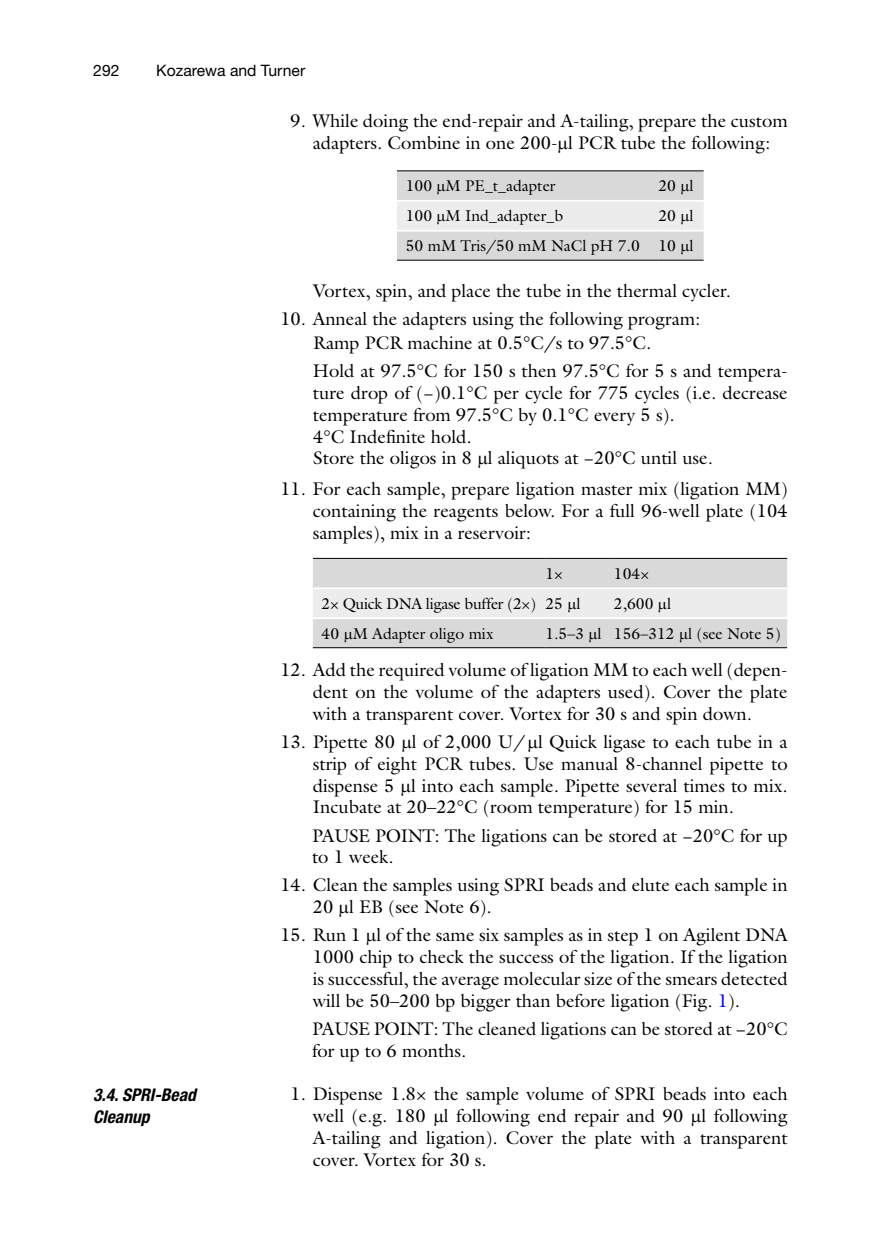
<style>
.page{position:relative;width:882px;height:1260px;background:#fff}
.page>*{position:absolute;margin:0;border:0;box-sizing:border-box;transform-origin:0 0}
.t1{font:18.38px/21.9px "Galliard";color:#000}
.t2{font:italic 700 condensed 17.5px/22.8px "Helvetica Neue";color:#000}
.t3{font:15.75px/29.9px "Galliard";color:#000;text-align:right}
.t4{font:15.75px "Galliard";letter-spacing:-.02em;color:#000}
.t5{font:15.75px "Helvetica Neue";color:#000}
.s1{color:#0000fa}
</style>
<div class="page">
<hr style="left:658px;top:260px;width:46px;height:1px;background:#000">
<hr style="left:397px;top:260px;width:261px;height:1px;background:#000">
<hr style="left:397px;top:170px;width:261px;height:1px;background:#000">
<hr style="left:658px;top:170px;width:46px;height:1px;background:#000">
<svg style="left:397px;top:171px;width:307px;height:89px;background:#dedede"></svg>
<svg style="left:313px;top:558px;width:474px;height:90px;background:#dcdcdc"></svg>
<p class="t5" style="left:93px;top:61px;width:28px">292</p>
<p class="t5" style="left:156px;top:61px;width:151px">Kozarewa and Turner</p>
<p class="t1" style="left:291px;top:110px;width:499px;text-align:center">9. While doing the end-repair and A-tailing, prepare the custom adapters. Combine in one 200- l PCR tube the following:</p>
<p class="t3" style="left:406px;top:171px;width:151px">100 M PE_t_adapter</p>
<p class="t3" style="left:658px;top:171px;width:37px">20 l</p>
<p class="t3" style="left:406px;top:201px;width:159px">100 M Ind_adapter_b</p>
<p class="t3" style="left:406px;top:201px;width:289px">20 l<br>50 mM Tris/50 mM NaCl pH 7.0 10 l</p>
<p class="t1" style="left:313px;top:279px;width:419px">Vortex, spin, and place the tube in the thermal cycler.</p>
<p class="t1" style="left:313px;top:306px;width:389px;line-height:24.3px;text-indent:-33px">10. Anneal the adapters using the following program:<br>Ramp PCR machine at 0.5°C/s to 97.5°C.</p>
<p class="t1" style="left:313px;top:359px;width:476px">Hold at 97.5°C for 150 s then 97.5°C for 5 s and tempera&shy;ture drop of (−)0.1°C per cycle for 775 cycles (i.e. decrease temperature from 97.5°C by 0.1°C every 5 s).<br>4°C Indefinite hold.<br>Store the oligos in 8 l aliquots at −20°C until use.</p>
<p class="t1" style="left:313px;top:477px;width:476px;text-align:justify;text-indent:-33px">11. For each sample, prepare ligation master mix (ligation MM) containing the reagents below. For a full 96-well plate (104 samples), mix in a reservoir:</p>
<p class="t3" style="left:545px;top:558px;width:19px">1×</p>
<p class="t3" style="left:614px;top:558px;width:37px">104×</p>
<p class="t4" style="left:322px;top:593px;width:260px">2× Quick DNA ligase buffer (2×) 25 l</p>
<p class="t3" style="left:614px;top:588px;width:59px">2,600 l</p>
<p class="t3" style="left:322px;top:618px;width:173px">40 M Adapter oligo mix</p>
<p class="t3" style="left:545px;top:618px;width:237px">1.5–3 l 156–312 l (see Note 5)</p>
<p class="t1" style="left:313px;top:659px;width:476px;text-align:justify;text-indent:-33px">12. Add the required volume of ligation MM to each well (depen&shy;dent on the volume of the adapters used). Cover the plate with a transparent cover. Vortex for 30 s and spin down.</p>
<p class="t1" style="left:313px;top:730px;width:476px;text-align:justify;text-indent:-33px">13. Pipette 80 l of 2,000 U/ l Quick ligase to each tube in a strip of eight PCR tubes. Use manual 8-channel pipette to dispense 5 l into each sample. Pipette several times to mix.<br>Incubate at 20–22°C (room temperature) for 15 min.</p>
<p class="t1" style="left:312px;top:824px;width:477px">PAUSE POINT: The ligations can be stored at −20°C for up to 1 week.</p>
<p class="t1" style="left:313px;top:874px;width:476px;text-indent:-33px">14. Clean the samples using SPRI beads and elute each sample in<br>20 l EB (see Note 6).</p>
<p class="t1" style="left:313px;top:924px;width:476px;text-align:justify;text-indent:-33px">15. Run 1 l of the same six samples as in step 1 on Agilent DNA 1000 chip to check the success of the ligation. If the ligation is successful, the average molecular size of the smears detected will be 50–200 bp bigger than before ligation (Fig. <span class="s1">1</span>).</p>
<p class="t1" style="left:312px;top:1017px;width:477px">PAUSE POINT: The cleaned ligations can be stored at −20°C for up to 6 months.</p>
<p class="t1" style="left:313px;top:1083px;width:476px;text-align:justify;text-indent:-22px">1. Dispense 1.8× the sample volume of SPRI beads into each well (e.g. 180 l following end repair and 90 l following A-tailing and ligation). Cover the plate with a transparent cover. Vortex for 30 s.</p>
<p class="t2" style="left:93px;top:1083px;width:104px">3.4. SPRI-Bead<br>Cleanup</p>
</div>
